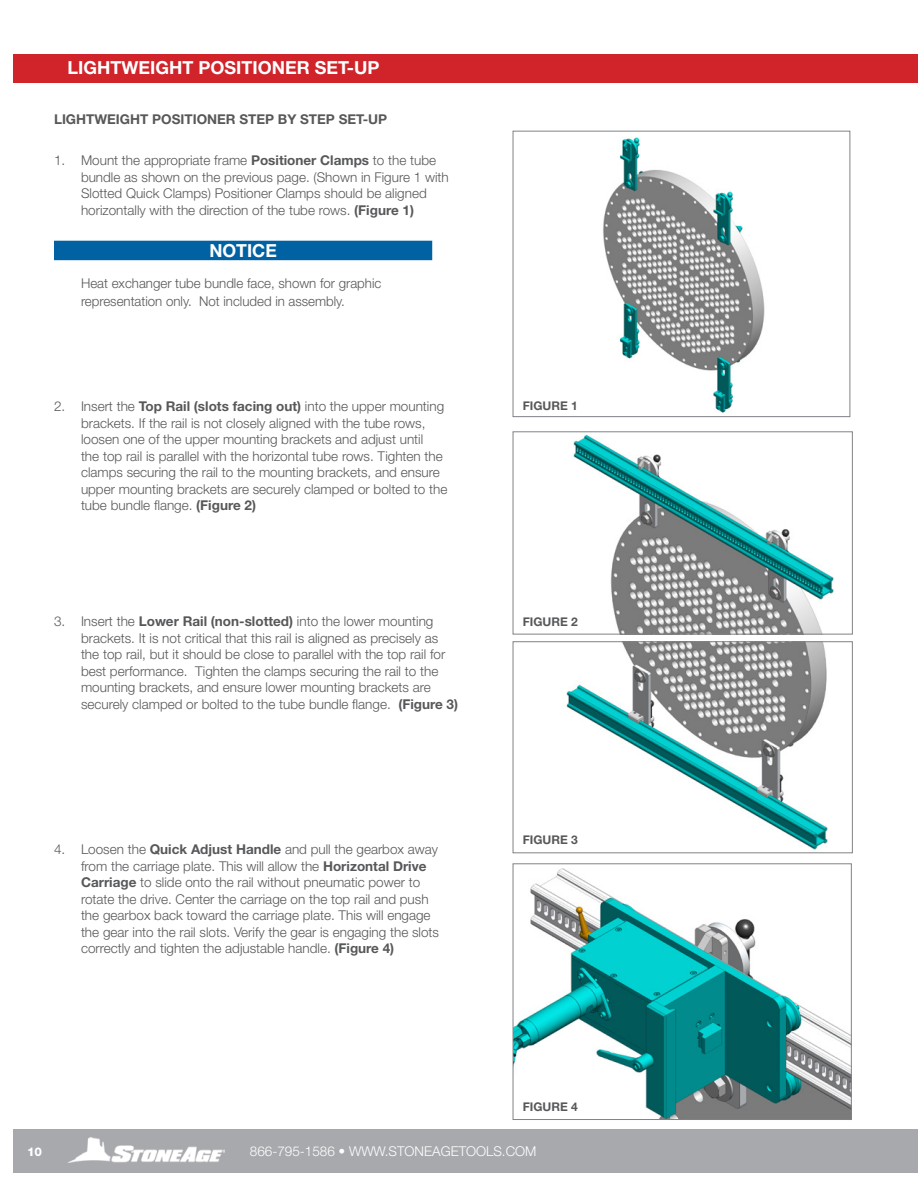
<style>
.page{position:relative;width:918px;height:1188px;background:#fff}
.page>*{position:absolute;margin:0;border:0;box-sizing:border-box;transform-origin:0 0}
.NOTICE{font:700 18px "Helvetica Neue LT Std";color:#fff}
.Body_Copy_no_indent{font:300 13.5px/16.5px "Helvetica Neue LT Std";color:#57585a}
.Subheader_1_TOC{font:700 13.5px "Helvetica Neue LT Std";color:#57585a}
.t1{font:300 13.5px "Helvetica Neue LT Std";color:#fff}
.Subheader_2{font:700 12px "Helvetica Neue LT Std";color:#57585a}
.t2{font:800 12px "Helvetica Neue LT Std";color:#fff}
.s1{font-weight:700}
</style>
<div class="page">
<div style="left:14px;top:1129px;width:904px;height:44px;background:#a8a9ad"></div>
<img style="left:69px;top:1137px;width:155px;height:25px">
<img style="left:515px;top:868px;width:335px;height:250px">
<div style="left:513px;top:863px;width:339px;height:257px;border:1px solid #808285"></div>
<img style="left:603px;top:137px;width:162px;height:276px">
<div style="left:513px;top:131px;width:337px;height:286px;border:1px solid #808285"></div>
<img style="left:566px;top:643px;width:262px;height:207px">
<div style="left:513px;top:641px;width:340px;height:212px;border:1px solid #808285"></div>
<img style="left:573px;top:434px;width:261px;height:198px">
<div style="left:513px;top:431px;width:340px;height:203px;border:1px solid #808285"></div>
<div style="left:14px;top:54px;width:904px;height:29px;background:#d1232a"></div>
<div style="left:523px;top:616px;width:61px;height:13px;background:#fff"></div>
<div style="left:54px;top:241px;width:378px;height:19px;background:#0062a3"></div>
<p class="NOTICE" style="left:68px;top:57px;width:313px">LIGHTWEIGHT POSITIONER SET-UP</p>
<p class="Subheader_1_TOC" style="left:54px;top:111px;width:335px">LIGHTWEIGHT POSITIONER STEP BY STEP SET-UP</p>
<p class="Body_Copy_no_indent" style="left:81px;top:152px;width:369px;text-indent:-27px">1. Mount the appropriate frame <span class="s1">Positioner Clamps</span> to the tube bundle as shown on the previous page. (Shown in Figure 1 with Slotted Quick Clamps) Positioner Clamps should be aligned horizontally with the direction of the tube rows. <span class="s1">(Figure 1)</span></p>
<p class="NOTICE" style="left:209px;top:239px;width:69px">NOTICE</p>
<p class="Body_Copy_no_indent" style="left:81px;top:274px;width:302px;line-height:18px">Heat exchanger tube bundle face, shown for graphic representation only. Not included in assembly.</p>
<p class="Body_Copy_no_indent" style="left:81px;top:398px;width:368px;text-indent:-27px">2. Insert the <span class="s1">Top Rail (slots facing out)</span> into the upper mounting brackets. If the rail is not closely aligned with the tube rows, loosen one of the upper mounting brackets and adjust until<br>the top rail is parallel with the horizontal tube rows. Tighten the clamps securing the rail to the mounting brackets, and ensure upper mounting brackets are securely clamped or bolted to the tube bundle flange. <span class="s1">(Figure 2)</span></p>
<p class="Body_Copy_no_indent" style="left:81px;top:613px;width:379px;text-indent:-27px">3. Insert the <span class="s1">Lower Rail (non-slotted)</span> into the lower mounting brackets. It is not critical that this rail is aligned as precisely as the top rail, but it should be close to parallel with the top rail for best performance. Tighten the clamps securing the rail to the mounting brackets, and ensure lower mounting brackets are securely clamped or bolted to the tube bundle flange. <span class="s1">(Figure 3)</span></p>
<p class="Body_Copy_no_indent" style="left:81px;top:841px;width:360px;text-indent:-27px">4. Loosen the <span class="s1">Quick Adjust Handle</span> and pull the gearbox away from the carriage plate. This will allow the <span class="s1">Horizontal Drive Carriage</span> to slide onto the rail without pneumatic power to rotate the drive. Center the carriage on the top rail and push the gearbox back toward the carriage plate. This will engage the gear into the rail slots. Verify the gear is engaging the slots correctly and tighten the adjustable handle. <span class="s1">(Figure 4)</span></p>
<p class="Subheader_2" style="left:523px;top:399px;width:57px">FIGURE 1</p>
<p class="Subheader_2" style="left:523px;top:615px;width:57px">FIGURE 2</p>
<p class="Subheader_2" style="left:523px;top:833px;width:57px">FIGURE 3</p>
<p class="Subheader_2" style="left:523px;top:1100px;width:57px">FIGURE 4</p>
<p class="t2" style="left:27px;top:1144px;width:17px">10</p>
<p class="t1" style="left:250px;top:1143px;width:288px">866-795-1586 • WWW.STONEAGETOOLS.COM</p>
</div>
